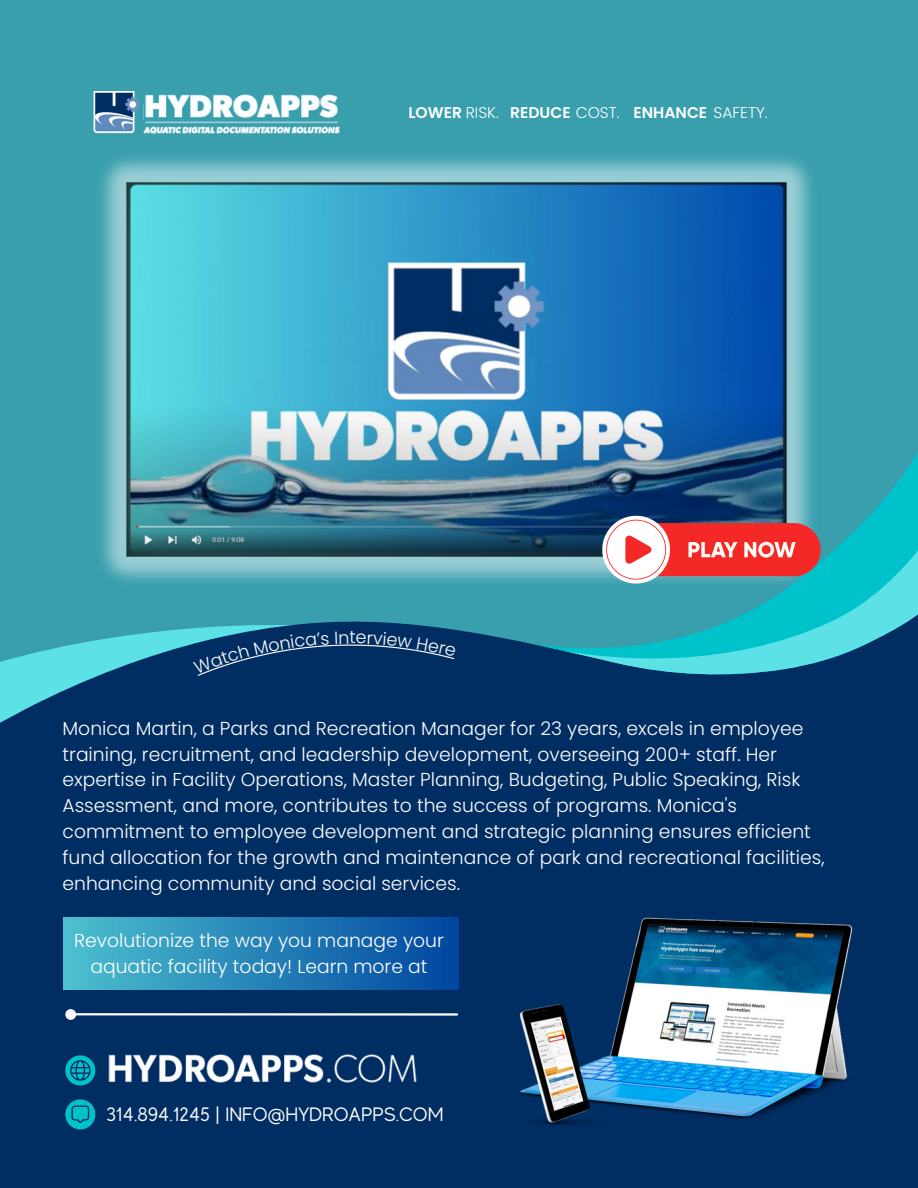
<style>
.page{position:relative;width:918px;height:1188px;background:#399fad}
.page>*{position:absolute;margin:0;border:0;box-sizing:border-box;transform-origin:0 0}
.t1{font:19.35px "MADE Evolve Sans";color:#fff}
.t2{font:300 18.75px/25.8px "Poppins";color:#fff}
.t3{font:300 17.55px "Poppins";color:#fff}
.t4{font:600 15.6px "Poppins";color:#fff}
.s1{font-weight:300}
</style>
<div class="page">
<svg style="left:853px;top:452px;width:65px;height:82px"></svg>
<div style="left:456px;top:630px;width:462px;height:99px;background:#002d62"></div>
<svg style="left:564px;top:534px;width:354px;height:144px"></svg>
<div style="left:0;top:729px;width:918px;height:459px;background:#002d62"></div>
<img style="left:94px;top:92px;width:245px;height:41px">
<img style="left:101px;top:157px;width:752px;height:438px">
<svg style="left:602px;top:516px;width:218px;height:67px;background:#ce7277"></svg>
<div style="left:63px;top:917px;width:395px;height:73px;background:linear-gradient(to right,#4dc1cf,#0046a0)"></div>
<hr style="left:72px;top:1013px;width:385px;height:3px;background:#fff">
<img style="left:108px;top:1054px;width:309px;height:29px">
<svg style="left:65px;top:1099px;width:30px;height:30px"></svg>
<div style="left:65px;top:1009px;width:11px;height:11px;background:#fff;border-radius:50%"></div>
<svg style="left:65px;top:1055px;width:30px;height:30px"></svg>
<img style="left:519px;top:917px;width:334px;height:208px">
<svg style="left:0;top:621px;width:456px;height:108px;background:#165880"></svg>
<p class="t4" style="left:408px;top:101px;width:92px">LOWER <span class="s1">RISK.</span></p>
<p class="t4" style="left:510px;top:101px;width:111px">REDUCE <span class="s1">COST.</span></p>
<p class="t4" style="left:634px;top:101px;width:136px">ENHANCE <span class="s1">SAFETY.</span></p>
<p class="t3" style="left:349px;top:625px;width:8px">t</p>
<h3 class="t2" style="left:63px;top:715px;width:764px">Monica Martin, a Parks and Recreation Manager for 23 years, excels in employee training, recruitment, and leadership development, overseeing 200+ staff. Her expertise in Facility Operations, Master Planning, Budgeting, Public Speaking, Risk Assessment, and more, contributes to the success of programs. Monica's commitment to employee development and strategic planning ensures efficient fund allocation for the growth and maintenance of park and recreational facilities, enhancing community and social services.</h3>
<p class="t2" style="left:74px;top:927px;width:371px;text-align:center">Revolutionize the way you manage your aquatic facility today! Learn more at</p>
<p class="t1" style="left:106px;top:1104px;width:339px">314.894.1245 | INFO@HYDROAPPS.COM</p>
</div>
